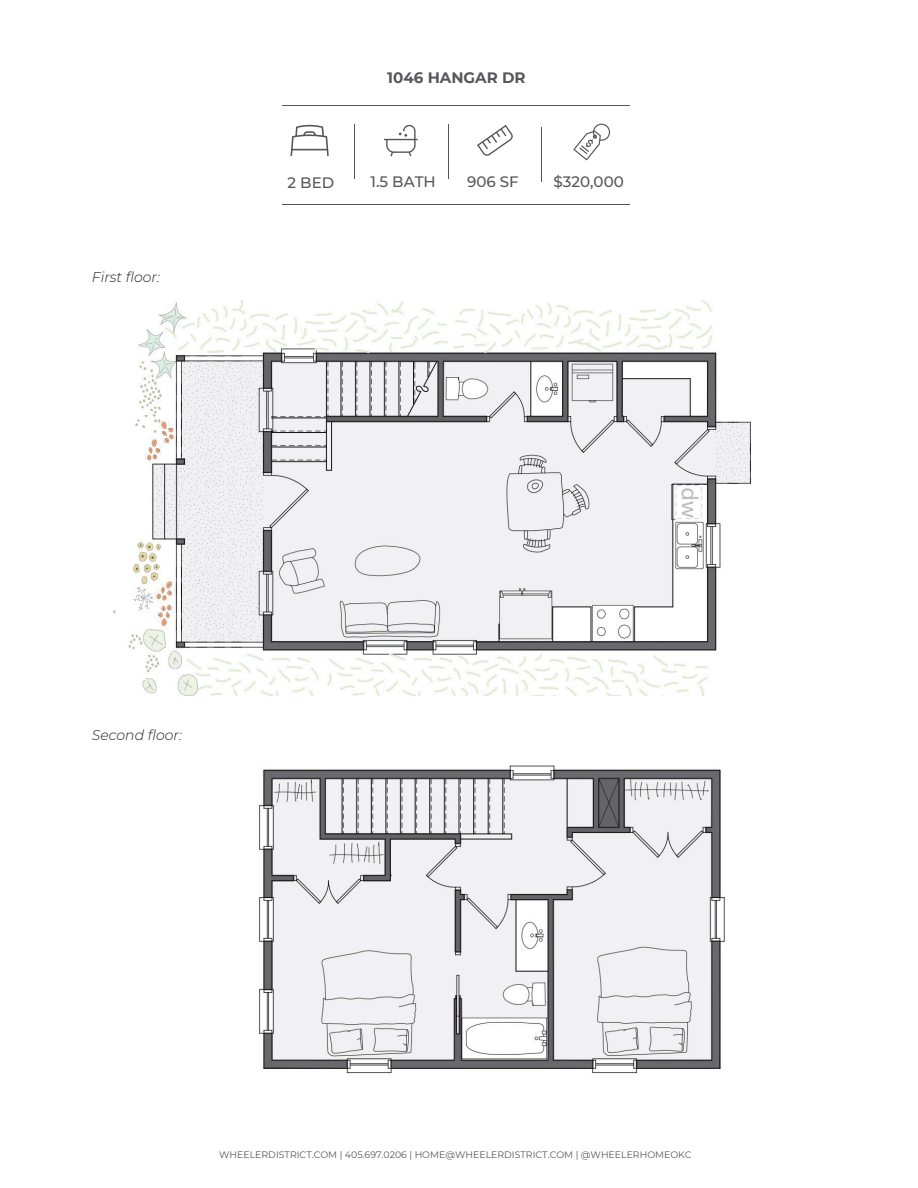
<style>
.page{position:relative;width:918px;height:1188px;background:#fff}
.page>*{position:absolute;margin:0;border:0;box-sizing:border-box;transform-origin:0 0}
.t1{font:500 15.15px "Montserrat";color:#565559}
.t2{font:700 15.15px "Montserrat";color:#565559}
.t3{font:italic 300 14.1px "Montserrat";color:#231f20}
.t4{font:9.3px "Montserrat";color:#54565b}
</style>
<div class="page">
<img style="left:259px;top:765px;width:466px;height:309px">
<img style="left:113px;top:301px;width:638px;height:395px">
<hr style="left:283px;top:105px;width:347px;height:1px;background:#565559">
<svg style="left:290px;top:125px;width:39px;height:31px"></svg>
<hr style="left:354px;top:124px;width:1px;height:55px;background:#565559">
<svg style="left:384px;top:125px;width:34px;height:31px"></svg>
<hr style="left:448px;top:124px;width:1px;height:55px;background:#565559">
<svg style="left:477px;top:125px;width:36px;height:31px"></svg>
<hr style="left:283px;top:204px;width:347px;height:1px;background:#565559">
<svg style="left:573px;top:124px;width:37px;height:36px"></svg>
<hr style="left:542px;top:127px;width:1px;height:55px;background:#565559">
<h1 class="t3" style="left:92px;top:268px;width:70px">First floor:</h1>
<h3 class="t2" style="left:387px;top:68px;width:140px">1046 HANGAR DR</h3>
<p class="t1" style="left:288px;top:173px;width:48px">2 BED</p>
<h3 class="t1" style="left:467px;top:172px;width:53px">906 SF</h3>
<p class="t1" style="left:554px;top:172px;width:72px">$320,000</p>
<h2 class="t1" style="left:371px;top:172px;width:67px">1.5 BATH</h2>
<h1 class="t3" style="left:92px;top:727px;width:92px">Second floor:</h1>
<h1 class="t4" style="left:219px;top:1149px;width:474px">WHEELERDISTRICT.COM | 405.697.0206 | HOME@WHEELERDISTRICT.COM | @WHEELERHOMEOKC</h1>
</div>
